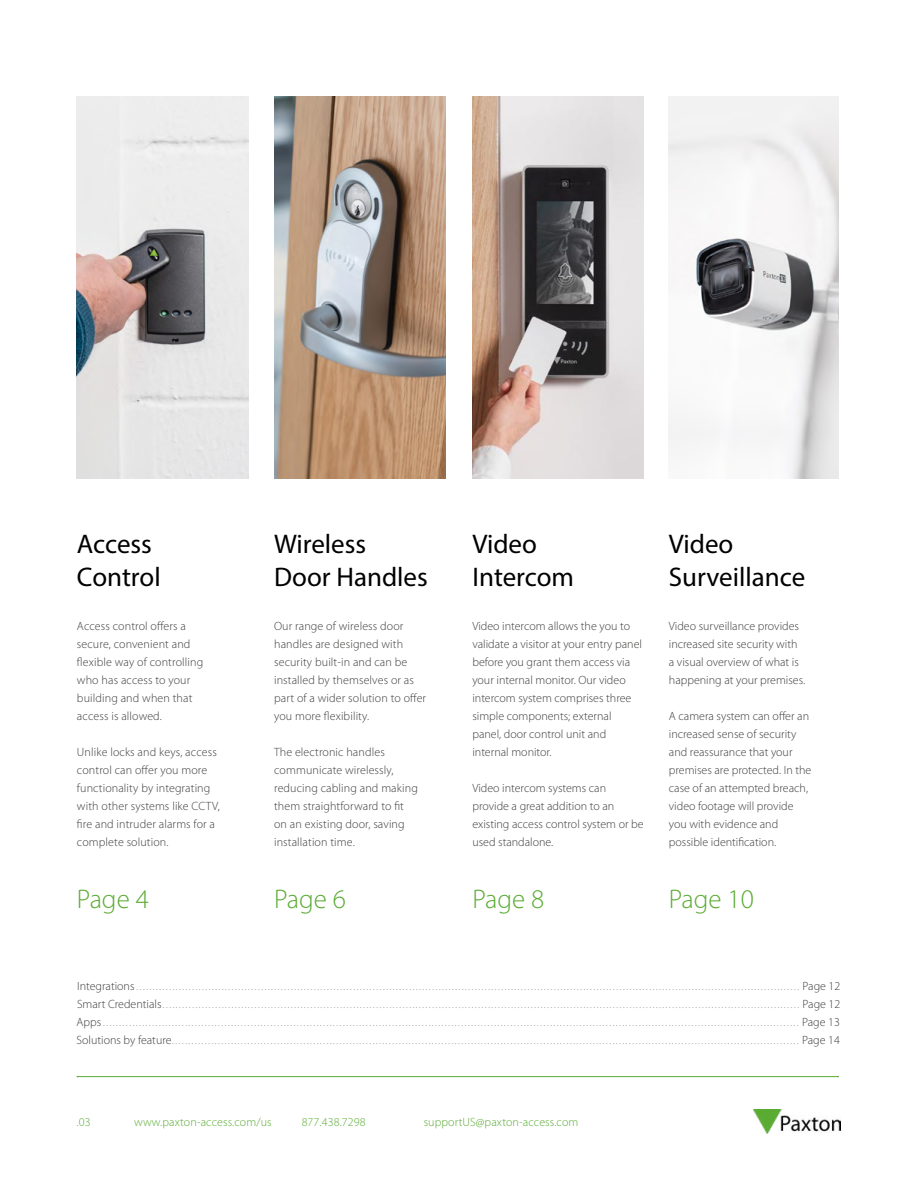
<style>
.page{position:relative;width:918px;height:1188px;background:#fff}
.page>*{position:absolute;margin:0;border:0;box-sizing:border-box;transform-origin:0 0}
.t1{font:27px/32.4px "Myriad Pro";color:#000}
.t2{font:300 27px "Myriad Pro";color:#5aab33}
.t3{font:300 12px/18px "Myriad Pro";color:#3c3c3b}
.t4{font:300 12px/18px "Myriad Pro";color:#9d9c9c}
.t5{font:300 12px "Myriad Pro";letter-spacing:.01em;color:#5aab33}
.s1{color:#3c3c3b}
</style>
<div class="page">
<img style="left:77px;top:97px;width:171px;height:381px">
<img style="left:274px;top:97px;width:172px;height:381px">
<img style="left:472px;top:97px;width:172px;height:381px">
<img style="left:669px;top:97px;width:170px;height:381px">
<hr style="left:77px;top:1076px;width:761px;height:1px;background:#5aab33">
<img style="left:753px;top:1109px;width:87px;height:25px">
<h1 class="t1" style="left:77px;top:527px;width:85px">Access<br>Control</h1>
<p class="t3" style="left:77px;top:617px;width:128px">Access control offers a secure, convenient and flexible way of controlling who has access to your building and when that access is allowed.</p>
<p class="t3" style="left:77px;top:743px;width:144px">Unlike locks and keys, access control can offer you more functionality by integrating with other systems like CCTV, fire and intruder alarms for a complete solution.</p>
<h1 class="t1" style="left:274px;top:527px;width:155px">Wireless<br>Door Handles</h1>
<h1 class="t1" style="left:472px;top:527px;width:103px">Video<br>Intercom</h1>
<h1 class="t1" style="left:669px;top:527px;width:138px">Video<br>Surveillance</h1>
<p class="t3" style="left:274px;top:617px;width:154px">Our range of wireless door handles are designed with security built-in and can be installed by themselves or as part of a wider solution to offer you more flexibility.</p>
<p class="t3" style="left:274px;top:743px;width:145px">The electronic handles communicate wirelessly, reducing cabling and making them straightforward to fit on an existing door, saving installation time.</p>
<p class="t3" style="left:472px;top:617px;width:171px">Video intercom allows the you to validate a visitor at your entry panel before you grant them access via your internal monitor. Our video intercom system comprises three simple components; external panel, door control unit and internal monitor.</p>
<p class="t3" style="left:472px;top:779px;width:173px">Video intercom systems can provide a great addition to an existing access control system or be used standalone.</p>
<p class="t3" style="left:669px;top:617px;width:138px">Video surveillance provides increased site security with a visual overview of what is happening at your premises.</p>
<p class="t3" style="left:669px;top:707px;width:144px">A camera system can offer an increased sense of security and reassurance that your premises are protected. In the case of an attempted breach, video footage will provide you with evidence and possible identification.</p>
<h1 class="t2" style="left:77px;top:883px;width:73px">Page 4</h1>
<h1 class="t2" style="left:274px;top:883px;width:73px">Page 6</h1>
<h1 class="t2" style="left:472px;top:883px;width:73px">Page 8</h1>
<h1 class="t2" style="left:669px;top:883px;width:87px">Page 10</h1>
<p class="t4" style="left:77px;top:977px;width:765px"><span class="s1">Integrations</span>.......................................................................................................................................................................................................... <span class="s1">Page 12</span></p>
<p class="t4" style="left:77px;top:1013px;width:765px"><span class="s1">Apps</span>.................................................................................................................................................................................................................... <span class="s1">Page 13<br>Solutions by feature</span>............................................................................................................................................................................................... <span class="s1">Page 14</span></p>
<p class="t4" style="left:77px;top:995px;width:765px"><span class="s1">Smart Credentials</span>.................................................................................................................................................................................................. <span class="s1">Page 12</span></p>
<p class="t5" style="left:77px;top:1115px;width:16px">.03</p>
<p class="t5" style="left:134px;top:1115px;width:139px">www.paxton-access.com/us</p>
<p class="t5" style="left:302px;top:1115px;width:66px">877.438.7298</p>
<p class="t5" style="left:424px;top:1115px;width:156px">supportUS@paxton-access.com</p>
</div>
